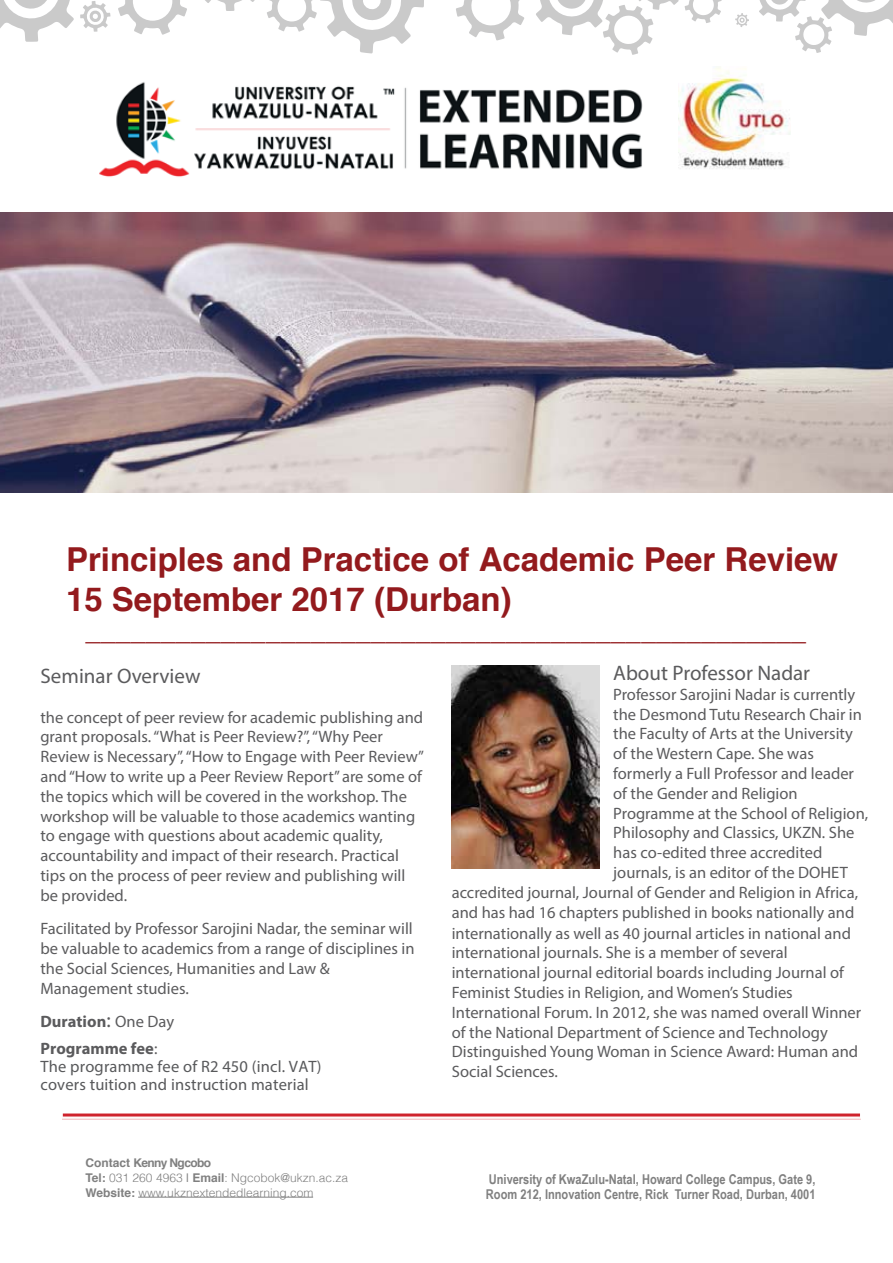
<style>
.page{position:relative;width:893px;height:1263px;background:#fff}
.page>*{position:absolute;margin:0;border:0;box-sizing:border-box;transform-origin:0 0}
.t1{font:700 33px/39.6px "Helvetica";color:#931a1d}
.t2{font:27px "Helvetica";color:#931a1d}
.t3{font:21px "Myriad Pro";color:#5b5b5d}
.t4{font:16.5px/19.8px "Myriad Pro";color:#5b5b5d}
.t5{font:16.5px/18px "Myriad Pro";letter-spacing:.01em;color:#58595b}
.t6{font:700 16.5px/27.5px "Myriad Pro";color:#5b5b5d}
.t7{font:700 13.5px/15px "Arial Narrow";color:#808080}
.t8{font:300 12px/15px "Helvetica";color:#808080}
.s1{font-weight:400;font-size:21px}
.s2{font-weight:400}
.s3{font-weight:700}
</style>
<div class="page">
<svg style="left:0;top:0;width:110px;height:42px"></svg>
<svg style="left:118px;top:0;width:69px;height:35px"></svg>
<svg style="left:205px;top:0;width:219px;height:53px"></svg>
<svg style="left:456px;top:0;width:266px;height:55px"></svg>
<svg style="left:735px;top:0;width:158px;height:53px"></svg>
<hr style="left:63px;top:1113px;width:797px;height:3px;background:#cf232c">
<hr style="left:138px;top:1197px;width:175px;height:1px;background:#808080">
<img style="left:0;top:213px;width:893px;height:280px">
<img style="left:99px;top:82px;width:544px;height:95px">
<img style="left:678px;top:67px;width:113px;height:102px">
<img style="left:452px;top:665px;width:148px;height:203px">
<h1 class="t1" style="left:66px;top:540px;width:774px">Principles and Practice of Academic Peer Review<br>15 September 2017 (Durban)</h1>
<h2 class="t2" style="left:86px;top:610px;width:722px">________________________________________________</h2>
<p class="t3" style="left:40px;top:663px;width:162px">Seminar Overview</p>
<p class="t4" style="left:40px;top:707px;width:385px">the concept of peer review for academic publishing and grant proposals.“What is Peer Review?”,“Why Peer Review is Necessary”,“How to Engage with Peer Review” and“How to write up a Peer Review Report” are some of the topics which will be covered in the workshop. The workshop will be valuable to those academics wanting to engage with questions about academic quality, accountability and impact of their research. Practical tips on the process of peer review and publishing will be provided.</p>
<p class="t4" style="left:40px;top:918px;width:376px">Facilitated by Professor Sarojini Nadar, the seminar will be valuable to academics from a range of disciplines in the Social Sciences, Humanities and Law &amp; Management studies.</p>
<p class="t6" style="left:40px;top:1007px;width:135px">Duration<span class="s1">:</span> <span class="s2">One Day<br></span>Programme fee<span class="s2">:</span></p>
<p class="t5" style="left:41px;top:1058px;width:283px">The programme fee of R2 450 (incl. VAT) covers tuition and instruction material</p>
<p class="t8" style="left:86px;top:1154px;width:264px"><span class="s3">Contact Kenny Ngcobo<br>Tel:</span> 031 260 4963 <span class="s2">|</span> <span class="s3">Email</span>: Ngcobok@ukzn.ac.za<br><span class="s3">Website:</span> www.ukznextendedlearning.com</p>
<p class="t3" style="left:613px;top:660px;width:198px">About Professor Nadar</p>
<p class="t4" style="left:613px;top:684px;width:244px">Professor Sarojini Nadar is currently</p>
<p class="t4" style="left:613px;top:704px;width:250px">the Desmond Tutu Research Chair in</p>
<p class="t4" style="left:613px;top:724px;width:241px">the Faculty of Arts at the University</p>
<p class="t4" style="left:613px;top:743px;width:202px">of the Western Cape. She was</p>
<p class="t4" style="left:613px;top:763px;width:242px">formerly a Full Professor and leader</p>
<p class="t4" style="left:613px;top:783px;width:186px">of the Gender and Religion</p>
<p class="t4" style="left:613px;top:803px;width:256px">Programme at the School of Religion,</p>
<p class="t4" style="left:613px;top:823px;width:243px">Philosophy and Classics, UKZN. She</p>
<p class="t4" style="left:613px;top:842px;width:211px">has co-edited three accredited</p>
<p class="t4" style="left:613px;top:862px;width:236px">journals, is an editor of the DOHET</p>
<p class="t4" style="left:452px;top:882px;width:408px">accredited journal, Journal of Gender and Religion in Africa,</p>
<p class="t4" style="left:452px;top:902px;width:404px">and has had 16 chapters published in books nationally and</p>
<p class="t4" style="left:452px;top:923px;width:401px">internationally as well as 40 journal articles in national and</p>
<p class="t4" style="left:452px;top:942px;width:338px">international journals. She is a member of several</p>
<p class="t4" style="left:452px;top:962px;width:394px">international journal editorial boards including Journal of</p>
<p class="t4" style="left:452px;top:982px;width:342px">Feminist Studies in Religion, and Women’s Studies</p>
<p class="t4" style="left:452px;top:1002px;width:411px">International Forum. In 2012, she was named overall Winner</p>
<p class="t4" style="left:452px;top:1022px;width:378px">of the National Department of Science and Technology</p>
<p class="t4" style="left:452px;top:1041px;width:408px">Distinguished Young Woman in Science Award: Human and</p>
<p class="t4" style="left:452px;top:1061px;width:108px">Social Sciences.</p>
<p class="t7" style="left:486px;top:1171px;width:331px">University of KwaZulu-Natal, Howard College Campus, Gate 9,<br>Room 212, Innovation Centre, Rick Turner Road, Durban, 4001</p>
</div>
